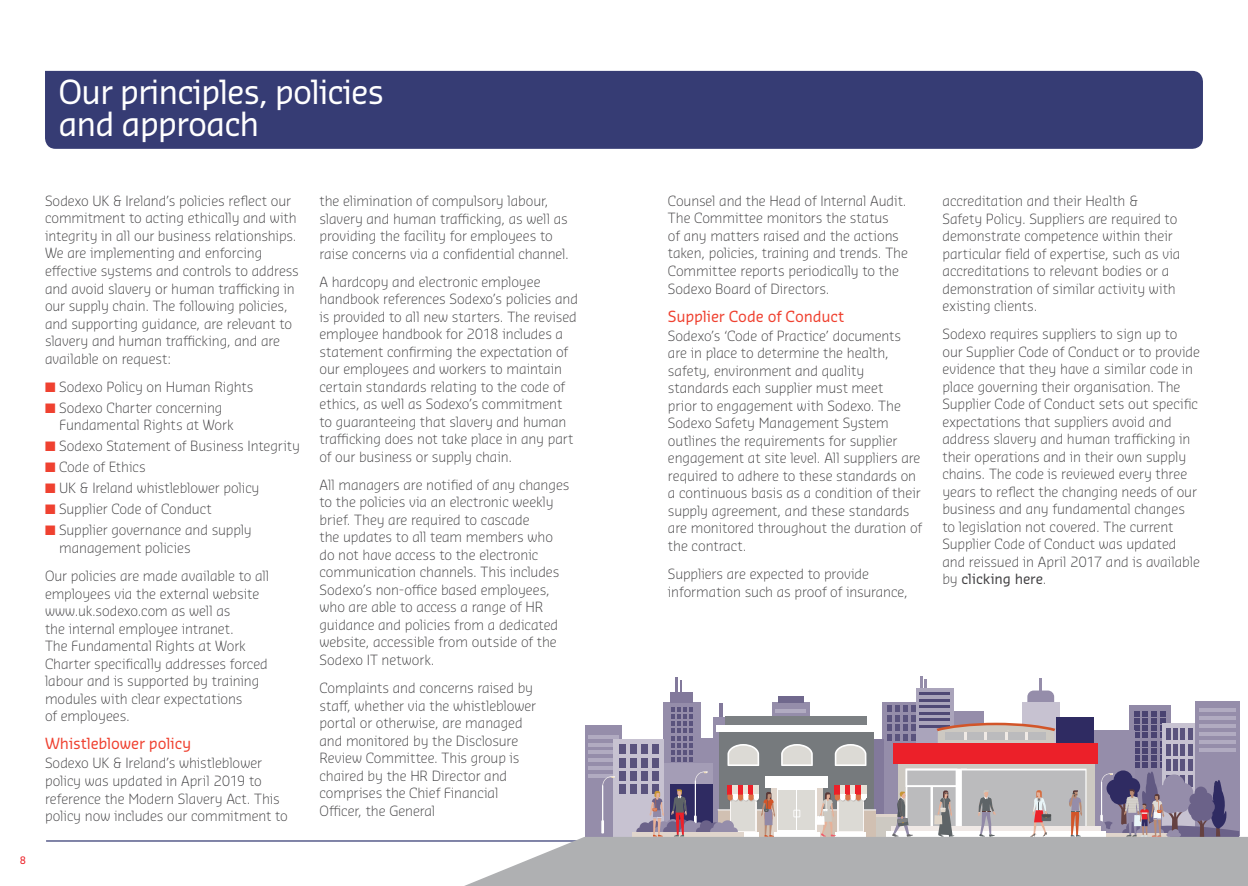
<style>
.page{position:relative;width:1248px;height:886px;background:#fff}
.page>*{position:absolute;margin:0;border:0;box-sizing:border-box;transform-origin:0 0}
.t1{font:32.5px/32.5px "Sansa Pro";letter-spacing:-.03em;color:#fff}
.t2{font:15px "Sansa Pro";letter-spacing:-.01em;color:#ef4130}
.t3{font:300 13.75px/17.5px "Sansa Pro";letter-spacing:-.005em;color:#414042}
.t4{font:10px "Sansa Pro";color:#ed1d24}
.s1{color:#ef4130}
.s2{font-weight:400}
</style>
<div class="page">
<hr style="left:46px;top:840px;width:593px;height:1px;background:#363c74">
<div style="left:45px;top:71px;width:1157px;height:78px;background:#363c74"></div>
<svg style="left:429px;top:676px;width:818px;height:210px"></svg>
<h1 class="t1" style="left:58px;top:74px;width:327px">Our principles, policies and approach</h1>
<p class="t4" style="left:20px;top:854px;width:8px">8</p>
<p class="t3" style="left:45px;top:192px;width:255px">Sodexo UK &amp; Ireland’s policies reflect our commitment to acting ethically and with integrity in all our business relationships.<br>We are implementing and enforcing effective systems and controls to address and avoid slavery or human trafficking in our supply chain. The following policies, and supporting guidance, are relevant to slavery and human trafficking, and are available on request:</p>
<p class="t3" style="left:45px;top:377px;width:210px"><span class="s1">■</span> Sodexo Policy on Human Rights</p>
<p class="t3" style="left:59px;top:398px;width:176px;text-indent:-14px"><span class="s1">■</span> Sodexo Charter concerning<br>Fundamental Rights at Work</p>
<p class="t3" style="left:45px;top:437px;width:256px"><span class="s1">■</span> Sodexo Statement of Business Integrity</p>
<p class="t3" style="left:45px;top:458px;width:102px"><span class="s1">■</span> Code of Ethics</p>
<p class="t3" style="left:45px;top:479px;width:216px"><span class="s1">■</span> UK &amp; Ireland whistleblower policy</p>
<p class="t3" style="left:45px;top:500px;width:168px"><span class="s1">■</span> Supplier Code of Conduct</p>
<p class="t3" style="left:59px;top:521px;width:194px;text-indent:-14px"><span class="s1">■</span> Supplier governance and supply management policies</p>
<p class="t3" style="left:45px;top:567px;width:226px">Our policies are made available to all employees via the external website www.uk.sodexo.com as well as<br>the internal employee intranet.<br>The Fundamental Rights at Work<br>Charter specifically addresses forced labour and is supported by training modules with clear expectations<br>of employees.</p>
<p class="t2" style="left:45px;top:734px;width:148px">Whistleblower policy</p>
<p class="t3" style="left:45px;top:754px;width:244px">Sodexo UK &amp; Ireland’s whistleblower policy was updated in April 2019 to reference the Modern Slavery Act. This policy now includes our commitment to</p>
<p class="t3" style="left:319px;top:192px;width:251px">the elimination of compulsory labour, slavery and human trafficking, as well as providing the facility for employees to raise concerns via a confidential channel.</p>
<p class="t3" style="left:319px;top:272px;width:260px">A hardcopy and electronic employee handbook references Sodexo’s policies and is provided to all new starters. The revised employee handbook for 2018 includes a statement confirming the expectation of our employees and workers to maintain certain standards relating to the code of ethics, as well as Sodexo’s commitment to guaranteeing that slavery and human trafficking does not take place in any part of our business or supply chain.</p>
<p class="t3" style="left:319px;top:475px;width:251px">All managers are notified of any changes to the policies via an electronic weekly brief. They are required to cascade<br>the updates to all team members who do not have access to the electronic communication channels. This includes Sodexo’s non-office based employees, who are able to access a range of HR guidance and policies from a dedicated website, accessible from outside of the Sodexo IT network.</p>
<p class="t3" style="left:319px;top:679px;width:218px">Complaints and concerns raised by staff, whether via the whistleblower portal or otherwise, are managed and monitored by the Disclosure<br>Review Committee. This group is chaired by the HR Director and comprises the Chief Financial<br>Officer, the General</p>
<p class="t3" style="left:668px;top:192px;width:241px">Counsel and the Head of Internal Audit.<br>The Committee monitors the status<br>of any matters raised and the actions taken, policies, training and trends. The Committee reports periodically to the Sodexo Board of Directors.</p>
<p class="t2" style="left:668px;top:306px;width:178px">Supplier Code of Conduct</p>
<p class="t3" style="left:668px;top:326px;width:255px">Sodexo’s ‘Code of Practice’ documents are in place to determine the health, safety, environment and quality standards each supplier must meet<br>prior to engagement with Sodexo. The Sodexo Safety Management System outlines the requirements for supplier engagement at site level. All suppliers are required to adhere to these standards on a continuous basis as a condition of their supply agreement, and these standards are monitored throughout the duration of the contract.</p>
<p class="t3" style="left:668px;top:565px;width:241px">Suppliers are expected to provide information such as proof of insurance,</p>
<p class="t3" style="left:942px;top:192px;width:239px">accreditation and their Health &amp; Safety Policy. Suppliers are required to demonstrate competence within their particular field of expertise, such as via accreditations to relevant bodies or a demonstration of similar activity with existing clients.</p>
<p class="t3" style="left:942px;top:325px;width:259px">Sodexo requires suppliers to sign up to our Supplier Code of Conduct or to provide evidence that they have a similar code in place governing their organisation. The Supplier Code of Conduct sets out specific expectations that suppliers avoid and address slavery and human trafficking in their operations and in their own supply chains. The code is reviewed every three years to reflect the changing needs of our business and any fundamental changes to legislation not covered. The current Supplier Code of Conduct was updated and reissued in April 2017 and is available by <span class="s2">clicking here</span>.</p>
</div>
